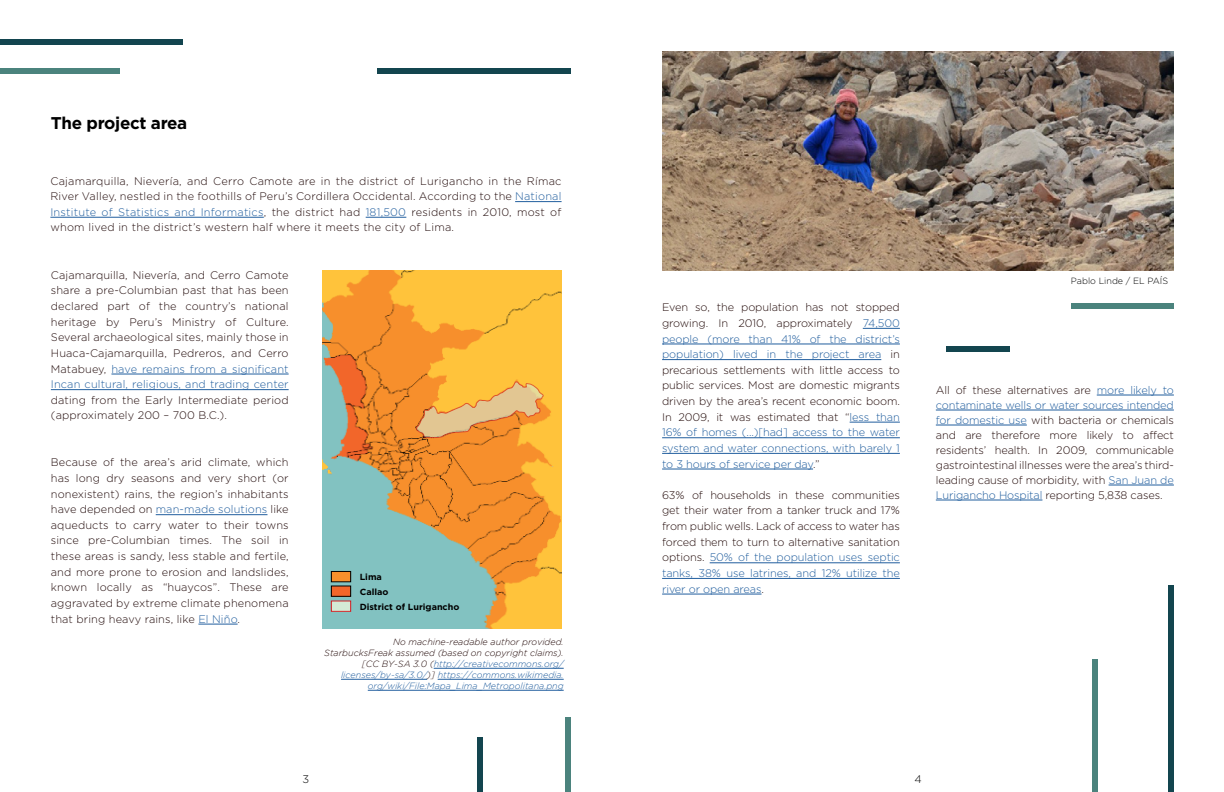
<style>
.page{position:relative;width:1224px;height:792px;background:#fff}
.page>*{position:absolute;margin:0;border:0;box-sizing:border-box;transform-origin:0 0}
.t1{font:700 17px "Gotham";letter-spacing:-.02em;color:#000}
.t2{font:300 11px/15.6px "Gotham";letter-spacing:.01em;color:#240d0d;text-align:justify}
.t3{font:300 11px/15.6px "Gotham";letter-spacing:-.01em;color:#250d0c;text-align:justify}
.t4{font:300 11px "Gotham";color:#000}
.t5{font:italic 300 9px/11px "Gotham";color:#240b0a;text-align:right}
.t6{font:italic 300 9px/11px "Gotham";color:#215e9e;text-align:right}
.t7{font:300 9px "Gotham";color:#000}
.t8{font:700 8.9px "Gotham";color:#000}
.s1{color:#215e9e}
.s2{color:#240b0a}
</style>
<div class="page">
<div style="left:565px;top:717px;width:5px;height:75px;background:#4b837d"></div>
<div style="left:1071px;top:303px;width:103px;height:6px;background:#4b837d"></div>
<div style="left:378px;top:68px;width:193px;height:6px;background:#13454f"></div>
<div style="left:477px;top:737px;width:5px;height:55px;background:#13454f"></div>
<div style="left:947px;top:346px;width:63px;height:5px;background:#13454f"></div>
<hr style="left:111px;top:374px;width:178px;height:1px;background:#215e9e">
<hr style="left:51px;top:389px;width:238px;height:1px;background:#215e9e">
<hr style="left:156px;top:515px;width:111px;height:1px;background:#215e9e">
<hr style="left:198px;top:624px;width:40px;height:1px;background:#215e9e">
<img style="left:663px;top:51px;width:511px;height:220px">
<hr style="left:863px;top:328px;width:37px;height:1px;background:#215e9e">
<hr style="left:662px;top:344px;width:238px;height:1px;background:#215e9e">
<hr style="left:662px;top:359px;width:219px;height:1px;background:#215e9e">
<hr style="left:850px;top:422px;width:50px;height:1px;background:#215e9e">
<hr style="left:662px;top:438px;width:238px;height:1px;background:#215e9e">
<hr style="left:662px;top:453px;width:238px;height:1px;background:#215e9e">
<hr style="left:662px;top:469px;width:151px;height:1px;background:#215e9e">
<hr style="left:710px;top:563px;width:190px;height:1px;background:#215e9e">
<hr style="left:662px;top:578px;width:238px;height:1px;background:#215e9e">
<hr style="left:662px;top:594px;width:100px;height:1px;background:#215e9e">
<div style="left:0;top:39px;width:183px;height:6px;background:#13454f"></div>
<div style="left:0;top:68px;width:120px;height:6px;background:#4b837d"></div>
<hr style="left:515px;top:201px;width:47px;height:1px;background:#215e9e">
<hr style="left:50px;top:217px;width:214px;height:1px;background:#215e9e">
<hr style="left:366px;top:217px;width:40px;height:1px;background:#215e9e">
<hr style="left:434px;top:668px;width:130px;height:1px;background:#215e9e">
<hr style="left:341px;top:679px;width:86px;height:1px;background:#215e9e">
<hr style="left:438px;top:679px;width:126px;height:1px;background:#215e9e">
<hr style="left:368px;top:690px;width:196px;height:1px;background:#215e9e">
<img style="left:322px;top:271px;width:239px;height:357px">
<svg style="left:416px;top:382px;width:128px;height:56px;background:#edae57"></svg>
<div style="left:331px;top:554px;width:71px;height:57px;background:#82c2c1"></div>
<div style="left:331px;top:601px;width:20px;height:10px;background:#d4ebd6"></div>
<div style="left:331px;top:601px;width:20px;height:11px;border:1px solid #ce2026"></div>
<div style="left:331px;top:586px;width:20px;height:10px;background:#f2662a"></div>
<div style="left:331px;top:586px;width:20px;height:11px;border:1px solid #000"></div>
<div style="left:331px;top:571px;width:20px;height:11px;background:#f7902c"></div>
<div style="left:331px;top:571px;width:20px;height:11px;border:1px solid #000"></div>
<hr style="left:1097px;top:395px;width:77px;height:1px;background:#215e9e">
<hr style="left:936px;top:410px;width:238px;height:1px;background:#215e9e">
<hr style="left:936px;top:425px;width:91px;height:1px;background:#215e9e">
<hr style="left:1109px;top:485px;width:65px;height:1px;background:#215e9e">
<hr style="left:936px;top:500px;width:106px;height:1px;background:#215e9e">
<div style="left:1168px;top:585px;width:6px;height:207px;background:#13454f"></div>
<div style="left:1092px;top:660px;width:6px;height:132px;background:#4b837d"></div>
<p class="t1" style="left:51px;top:114px;width:138px">The project area</p>
<p class="t2" style="left:50px;top:173px;width:513px">Cajamarquilla, Nievería, and Cerro Camote are in the district of Lurigancho in the Rímac River Valley, nestled in the foothills of Peru’s Cordillera Occidental. According to the <span class="s1">National Institute of Statistics and Informatics</span>, the district had <span class="s1">181,500</span> residents in 2010, most of whom lived in the district’s western half where it meets the city of Lima.</p>
<p class="t2" style="left:51px;top:267px;width:239px">Cajamarquilla, Nievería, and Cerro Camote share a pre-Columbian past that has been declared part of the country’s national heritage by Peru’s Ministry of Culture.<br>Several archaeological sites, mainly those in Huaca-Cajamarquilla, Pedreros, and Cerro Matabuey, <span class="s1">have remains from a significant Incan cultural, religious, and trading center </span>dating from the Early Intermediate period (approximately 200 – 700 B.C.).</p>
<p class="t2" style="left:51px;top:454px;width:239px">Because of the area’s arid climate, which has long dry seasons and very short (or nonexistent) rains, the region’s inhabitants have depended on <span class="s1">man-made solutions</span> like aqueducts to carry water to their towns since pre-Columbian times. The soil in these areas is sandy, less stable and fertile, and more prone to erosion and landslides, known locally as “huaycos”. These are aggravated by extreme climate phenomena that bring heavy rains, like <span class="s1">El Niño</span>.</p>
<p class="t8" style="left:360px;top:572px;width:24px">Lima</p>
<p class="t8" style="left:360px;top:586px;width:30px">Callao</p>
<p class="t8" style="left:360px;top:602px;width:101px">District of Lurigancho</p>
<p class="t5" style="left:324px;top:636px;width:241px">No machine-readable author provided.<br>StarbucksFreak assumed (based on copyright claims). [CC BY-SA 3.0 (<span class="s1">http://creativecommons.org/</span></p>
<p class="t6" style="left:341px;top:669px;width:224px">licenses/by-sa/3.0/<span class="s2">)]</span> https://commons.wikimedia. org/wiki/File:Mapa_Lima_Metropolitana.png</p>
<p class="t3" style="left:662px;top:299px;width:239px">Even so, the population has not stopped growing. In 2010, approximately <span class="s1">74,500 people (more than 41% of the district’s population) lived in the project area</span> in precarious settlements with little access to public services. Most are domestic migrants driven by the area’s recent economic boom.<br>In 2009, it was estimated that “<span class="s1">less than 16% of homes (...)[had] access to the water system and water connections, with barely 1 to 3 hours of service per day</span>.”</p>
<p class="t3" style="left:662px;top:487px;width:239px">63% of households in these communities get their water from a tanker truck and 17% from public wells. Lack of access to water has forced them to turn to alternative sanitation options. <span class="s1">50% of the population uses septic tanks, 38% use latrines, and 12% utilize the river or open areas</span>.</p>
<p class="t7" style="left:1071px;top:276px;width:99px">Pablo Linde / EL PAÍS</p>
<p class="t3" style="left:936px;top:382px;width:240px;line-height:15px">All of these alternatives are <span class="s1">more likely to contaminate wells or water sources intended for domestic use</span> with bacteria or chemicals and are therefore more likely to affect residents’ health. In 2009, communicable gastrointestinal illnesses were the area’s third&shy;leading cause of morbidity, with <span class="s1">San Juan de Lurigancho Hospital</span> reporting 5,838 cases.</p>
<p class="t4" style="left:303px;top:773px;width:8px">3</p>
<p class="t4" style="left:914px;top:773px;width:9px">4</p>
</div>
